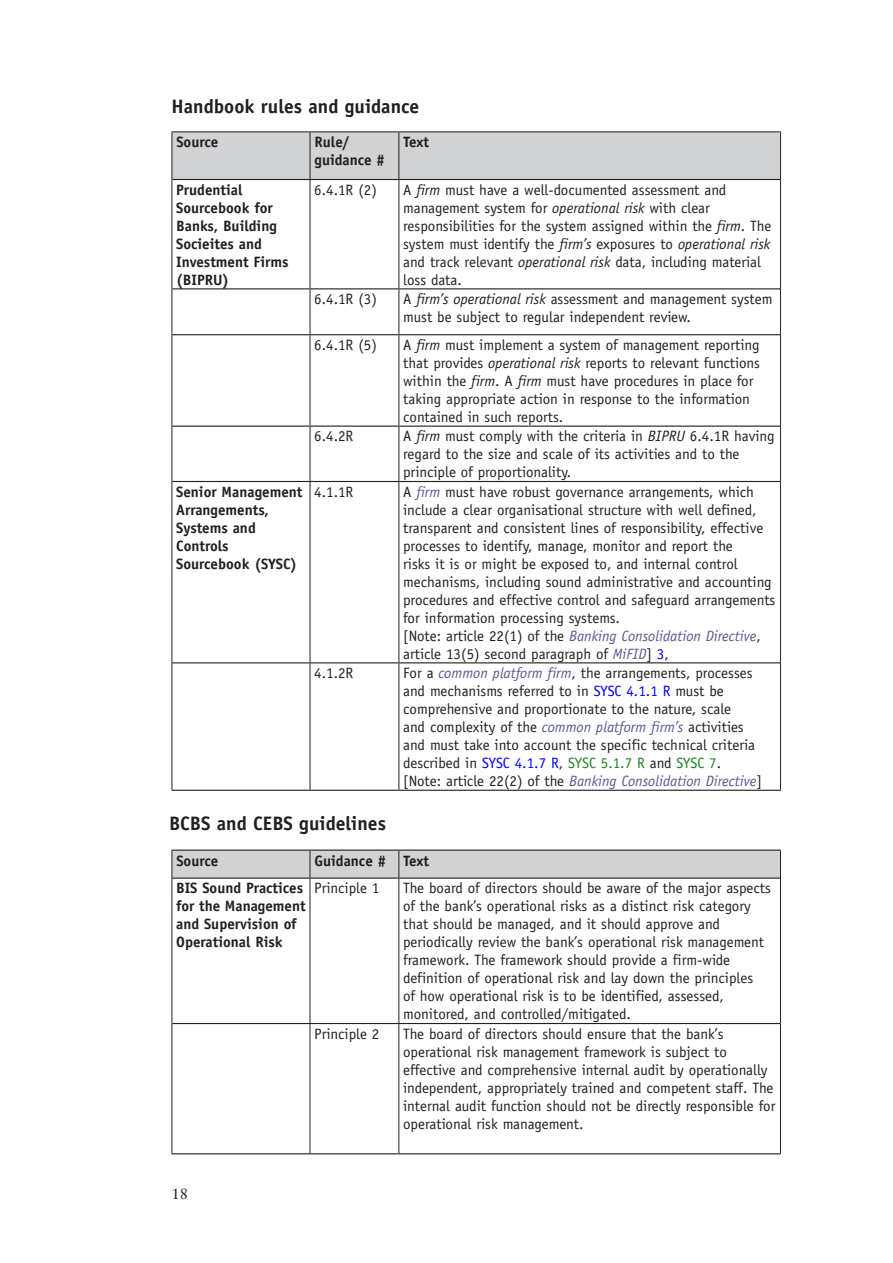
<style>
.page{position:relative;width:893px;height:1263px;background:#fff}
.page>*{position:absolute;margin:0;border:0;box-sizing:border-box;transform-origin:0 0}
._04_Subhead__D{font:700 19.5px "Officina Sans Std";color:#231f20}
._09b_Table_Text{font:15px/18px "Officina Sans Std";color:#231f20}
._09b_Table_Text-2{font:700 15px/18px "Officina Sans Std";color:#231f20}
._09a_Table_Head{font:700 15px/18px "Officina Sans Std";color:#231f20}
.t1{font:15px "Sabon LT Std";color:#231f20}
.s1{font-style:italic}
.s2{font-style:italic;color:#565b92}
.s3{color:#00f}
.s4{color:#218221}
</style>
<div class="page">
<div style="left:173px;top:132px;width:607px;height:47px;background:#d1d2d4"></div>
<svg style="left:173px;top:180px;width:607px;height:610px"></svg>
<hr style="left:172px;top:131px;width:138px;height:1px;background:#231f20">
<hr style="left:172px;top:132px;width:1px;height:47px;background:#231f20">
<hr style="left:310px;top:131px;width:89px;height:1px;background:#231f20">
<hr style="left:310px;top:132px;width:1px;height:47px;background:#231f20">
<hr style="left:399px;top:131px;width:382px;height:1px;background:#231f20">
<hr style="left:398px;top:132px;width:1px;height:47px;background:#231f20">
<hr style="left:780px;top:132px;width:1px;height:47px;background:#231f20">
<hr style="left:172px;top:179px;width:1px;height:110px;background:#231f20">
<hr style="left:310px;top:180px;width:1px;height:108px;background:#231f20">
<hr style="left:398px;top:180px;width:1px;height:108px;background:#231f20">
<hr style="left:780px;top:179px;width:1px;height:110px;background:#231f20">
<hr style="left:172px;top:289px;width:1px;height:46px;background:#231f20">
<hr style="left:310px;top:289px;width:1px;height:45px;background:#231f20">
<hr style="left:398px;top:289px;width:1px;height:45px;background:#231f20">
<hr style="left:780px;top:289px;width:1px;height:46px;background:#231f20">
<hr style="left:172px;top:335px;width:1px;height:91px;background:#231f20">
<hr style="left:310px;top:335px;width:1px;height:91px;background:#231f20">
<hr style="left:398px;top:335px;width:1px;height:91px;background:#231f20">
<hr style="left:780px;top:335px;width:1px;height:91px;background:#231f20">
<hr style="left:172px;top:426px;width:1px;height:55px;background:#231f20">
<hr style="left:310px;top:427px;width:1px;height:54px;background:#231f20">
<hr style="left:398px;top:427px;width:1px;height:54px;background:#231f20">
<hr style="left:780px;top:426px;width:1px;height:55px;background:#231f20">
<hr style="left:172px;top:481px;width:1px;height:182px;background:#231f20">
<hr style="left:310px;top:482px;width:1px;height:180px;background:#231f20">
<hr style="left:398px;top:482px;width:1px;height:180px;background:#231f20">
<hr style="left:780px;top:481px;width:1px;height:182px;background:#231f20">
<hr style="left:172px;top:663px;width:1px;height:127px;background:#231f20">
<hr style="left:310px;top:663px;width:1px;height:127px;background:#231f20">
<hr style="left:398px;top:663px;width:1px;height:127px;background:#231f20">
<hr style="left:780px;top:663px;width:1px;height:127px;background:#231f20">
<hr style="left:172px;top:288px;width:138px;height:1px;background:#231f20">
<hr style="left:310px;top:288px;width:89px;height:1px;background:#231f20">
<hr style="left:399px;top:288px;width:381px;height:1px;background:#231f20">
<hr style="left:172px;top:334px;width:138px;height:1px;background:#231f20">
<hr style="left:310px;top:334px;width:89px;height:1px;background:#231f20">
<hr style="left:399px;top:334px;width:381px;height:1px;background:#231f20">
<hr style="left:172px;top:426px;width:138px;height:1px;background:#231f20">
<hr style="left:310px;top:426px;width:89px;height:1px;background:#231f20">
<hr style="left:399px;top:426px;width:381px;height:1px;background:#231f20">
<hr style="left:172px;top:481px;width:138px;height:1px;background:#231f20">
<hr style="left:310px;top:481px;width:89px;height:1px;background:#231f20">
<hr style="left:399px;top:481px;width:381px;height:1px;background:#231f20">
<hr style="left:172px;top:662px;width:138px;height:1px;background:#231f20">
<hr style="left:310px;top:662px;width:89px;height:1px;background:#231f20">
<hr style="left:399px;top:662px;width:381px;height:1px;background:#231f20">
<hr style="left:172px;top:790px;width:138px;height:1px;background:#231f20">
<hr style="left:310px;top:790px;width:89px;height:1px;background:#231f20">
<hr style="left:399px;top:790px;width:382px;height:1px;background:#231f20">
<hr style="left:172px;top:179px;width:138px;height:1px;background:#231f20">
<hr style="left:310px;top:179px;width:89px;height:1px;background:#231f20">
<hr style="left:399px;top:179px;width:381px;height:1px;background:#231f20">
<svg style="left:173px;top:879px;width:607px;height:274px"></svg>
<hr style="left:172px;top:849px;width:138px;height:2px;background:#231f20">
<hr style="left:310px;top:849px;width:89px;height:2px;background:#231f20">
<hr style="left:399px;top:849px;width:382px;height:2px;background:#231f20">
<hr style="left:172px;top:1023px;width:138px;height:1px;background:#231f20">
<hr style="left:310px;top:1023px;width:89px;height:1px;background:#231f20">
<hr style="left:399px;top:1023px;width:381px;height:1px;background:#231f20">
<hr style="left:172px;top:1153px;width:138px;height:1px;background:#231f20">
<hr style="left:310px;top:1153px;width:89px;height:1px;background:#231f20">
<hr style="left:399px;top:1153px;width:382px;height:1px;background:#231f20">
<div style="left:172px;top:850px;width:609px;height:28px;background:#d1d2d4"></div>
<hr style="left:172px;top:878px;width:1px;height:145px;background:#231f20">
<hr style="left:310px;top:879px;width:1px;height:144px;background:#231f20">
<hr style="left:398px;top:879px;width:1px;height:144px;background:#231f20">
<hr style="left:780px;top:878px;width:1px;height:145px;background:#231f20">
<hr style="left:172px;top:1023px;width:1px;height:130px;background:#231f20">
<hr style="left:310px;top:1024px;width:1px;height:129px;background:#231f20">
<hr style="left:398px;top:1024px;width:1px;height:129px;background:#231f20">
<hr style="left:780px;top:1023px;width:1px;height:130px;background:#231f20">
<hr style="left:172px;top:877px;width:138px;height:2px;background:#231f20">
<hr style="left:310px;top:877px;width:89px;height:2px;background:#231f20">
<hr style="left:399px;top:877px;width:381px;height:2px;background:#231f20">
<p class="_04_Subhead__D" style="left:172px;top:95px;width:249px">Handbook rules and guidance</p>
<p class="_09a_Table_Head" style="left:176px;top:133px;width:43px">Source</p>
<p class="_09a_Table_Head" style="left:314px;top:133px;width:72px">Rule/ guidance #</p>
<p class="_09a_Table_Head" style="left:403px;top:133px;width:27px">Text</p>
<p class="_09b_Table_Text-2" style="left:176px;top:180px;width:114px">Prudential<br>Sourcebook for<br>Banks, Building<br>Socieites and<br>Investment Firms (BIPRU)</p>
<p class="_09b_Table_Text" style="left:314px;top:181px;width:64px">6.4.1R (2)</p>
<p class="_09b_Table_Text" style="left:403px;top:181px;width:370px">A <span class="s1">firm</span> must have a well-documented assessment and management system for <span class="s1">operational risk</span> with clear responsibilities for the system assigned within the <span class="s1">firm</span>. The system must identify the <span class="s1">firm’s</span> exposures to <span class="s1">operational risk </span>and track relevant <span class="s1">operational risk</span> data, including material loss data.</p>
<p class="_09b_Table_Text" style="left:314px;top:290px;width:64px">6.4.1R (3)</p>
<p class="_09b_Table_Text" style="left:403px;top:290px;width:371px">A <span class="s1">firm’s operational risk</span> assessment and management system must be subject to regular independent review.</p>
<p class="_09b_Table_Text" style="left:314px;top:336px;width:64px">6.4.1R (5)</p>
<p class="_09b_Table_Text" style="left:403px;top:336px;width:358px">A <span class="s1">firm</span> must implement a system of management reporting that provides <span class="s1">operational risk</span> reports to relevant functions within the <span class="s1">firm</span>. A <span class="s1">firm</span> must have procedures in place for taking appropriate action in response to the information contained in such reports.</p>
<p class="_09b_Table_Text" style="left:314px;top:427px;width:41px">6.4.2R</p>
<p class="_09b_Table_Text" style="left:403px;top:427px;width:373px">A <span class="s1">firm</span> must comply with the criteria in <span class="s1">BIPRU</span> 6.4.1R having regard to the size and scale of its activities and to the principle of proportionality.</p>
<p class="_09b_Table_Text-2" style="left:176px;top:482px;width:128px">Senior Management<br>Arrangements,<br>Systems and<br>Controls<br>Sourcebook (SYSC)</p>
<p class="_09b_Table_Text" style="left:314px;top:482px;width:41px">4.1.1R</p>
<p class="_09b_Table_Text" style="left:403px;top:482px;width:374px">A <span class="s2">firm</span> must have robust governance arrangements, which include a clear organisational structure with well defined, transparent and consistent lines of responsibility, effective processes to identify, manage, monitor and report the<br>risks it is or might be exposed to, and internal control mechanisms, including sound administrative and accounting procedures and effective control and safeguard arrangements for information processing systems.<br>[Note: article 22(1) of the <span class="s2">Banking Consolidation Directive</span>, article 13(5) second paragraph of <span class="s2">MiFID</span>] <span class="s3">3</span>,</p>
<p class="_09b_Table_Text" style="left:314px;top:664px;width:41px">4.1.2R</p>
<p class="_09b_Table_Text" style="left:403px;top:664px;width:360px">For a <span class="s2">common platform firm</span>, the arrangements, processes and mechanisms referred to in <span class="s3">SYSC 4.1.1 R</span> must be comprehensive and proportionate to the nature, scale<br>and complexity of the <span class="s2">common platform firm’s</span> activities and must take into account the specific technical criteria described in <span class="s3">SYSC 4.1.7 R</span>, <span class="s4">SYSC 5.1.7 R</span> and <span class="s4">SYSC 7</span>. [Note: article 22(2) of the <span class="s2">Banking Consolidation Directive</span>]</p>
<p class="_04_Subhead__D" style="left:169px;top:811px;width:218px">BCBS and CEBS guidelines</p>
<p class="_09a_Table_Head" style="left:176px;top:851px;width:43px">Source</p>
<p class="_09a_Table_Head" style="left:314px;top:851px;width:73px">Guidance #</p>
<p class="_09a_Table_Head" style="left:403px;top:851px;width:27px">Text</p>
<p class="_09b_Table_Text-2" style="left:176px;top:879px;width:131px">BIS Sound Practices for the Management and Supervision of<br>Operational Risk</p>
<p class="_09b_Table_Text" style="left:314px;top:879px;width:67px">Principle 1</p>
<p class="_09b_Table_Text" style="left:403px;top:879px;width:369px">The board of directors should be aware of the major aspects of the bank’s operational risks as a distinct risk category that should be managed, and it should approve and periodically review the bank’s operational risk management framework. The framework should provide a firm-wide definition of operational risk and lay down the principles<br>of how operational risk is to be identified, assessed, monitored, and controlled/mitigated.</p>
<p class="_09b_Table_Text" style="left:314px;top:1024px;width:67px">Principle 2</p>
<p class="_09b_Table_Text" style="left:403px;top:1024px;width:374px">The board of directors should ensure that the bank’s operational risk management framework is subject to effective and comprehensive internal audit by operationally independent, appropriately trained and competent staff. The internal audit function should not be directly responsible for operational risk management.</p>
<p class="t1" style="left:172px;top:1185px;width:18px">18</p>
</div>
